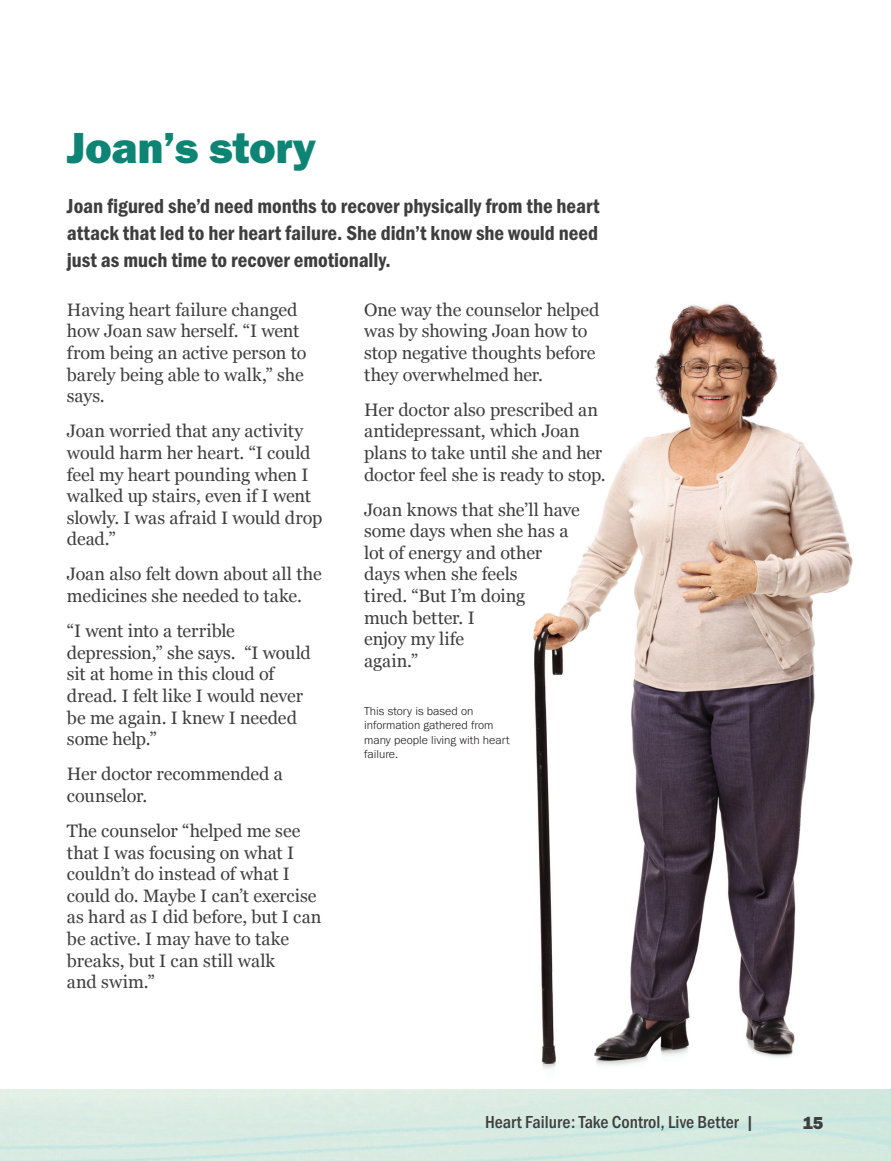
<style>
.page{position:relative;width:891px;height:1161px;background:#fff}
.page>*{position:absolute;margin:0;border:0;box-sizing:border-box;transform-origin:0 0}
.t1{font:45px "Franklin Gothic URW Hea";letter-spacing:-.01em;color:#0e8475}
.Body_-_Opener{font:21px/27px "Franklin Gothic URW Con Dem";color:#3e3e3f;text-align:justify}
.Personal__Story_Sty{font:18px/21.6px "Georgia";letter-spacing:-.01em;color:#3e3e3f}
.t2{font:500 18px "Franklin Gothic URW Cond";color:#3e3e3f}
.t3{font:18px "Franklin Gothic URW Hea";color:#3e3e3f}
.hwdisclaimer{font:300 12px/14.4px "Franklin Gothic URW";color:#231f20}
</style>
<div class="page">
<img style="left:518px;top:303px;width:367px;height:787px">
<p class="t1" style="left:67px;top:119px;width:251px">Joan’s story</p>
<p class="Body_-_Opener" style="left:67px;top:192px;width:534px">Joan figured she’d need months to recover physically from the heart attack that led to her heart failure. She didn’t know she would need just as much time to recover emotionally.</p>
<p class="Personal__Story_Sty" style="left:67px;top:298px;width:241px">Having heart failure changed how Joan saw herself. “I went from being an active person to barely being able to walk,” she says.</p>
<p class="Personal__Story_Sty" style="left:67px;top:420px;width:257px">Joan worried that any activity would harm her heart. “I could feel my heart pounding when I walked up stairs, even if I went slowly. I was afraid I would drop dead.”</p>
<p class="Personal__Story_Sty" style="left:67px;top:563px;width:256px">Joan also felt down about all the medicines she needed to take.</p>
<p class="Personal__Story_Sty" style="left:67px;top:619px;width:245px">“I went into a terrible depression,” she says. “I would sit at home in this cloud of dread. I felt like I would never be me again. I knew I needed some help.”</p>
<p class="Personal__Story_Sty" style="left:67px;top:762px;width:217px">Her doctor recommended a counselor.</p>
<p class="Personal__Story_Sty" style="left:67px;top:819px;width:256px">The counselor “helped me see that I was focusing on what I couldn’t do instead of what I could do. Maybe I can’t exercise as hard as I did before, but I can be active. I may have to take breaks, but I can still walk<br>and swim.”</p>
<p class="Personal__Story_Sty" style="left:364px;top:298px;width:237px">One way the counselor helped was by showing Joan how to stop negative thoughts before they overwhelmed her.</p>
<p class="Personal__Story_Sty" style="left:364px;top:398px;width:243px">Her doctor also prescribed an antidepressant, which Joan plans to take until she and her doctor feel she is ready to stop.</p>
<p class="Personal__Story_Sty" style="left:364px;top:498px;width:217px">Joan knows that she’ll have some days when she has a lot of energy and other days when she feels<br>tired. “But I’m doing<br>much better. I<br>enjoy my life<br>again.”</p>
<p class="hwdisclaimer" style="left:364px;top:704px;width:147px">This story is based on information gathered from many people living with heart failure.</p>
<p class="t2" style="left:485px;top:1109px;width:271px">Heart Failure: Take Control, Live Better |</p>
<p class="t3" style="left:802px;top:1111px;width:23px">15</p>
</div>
